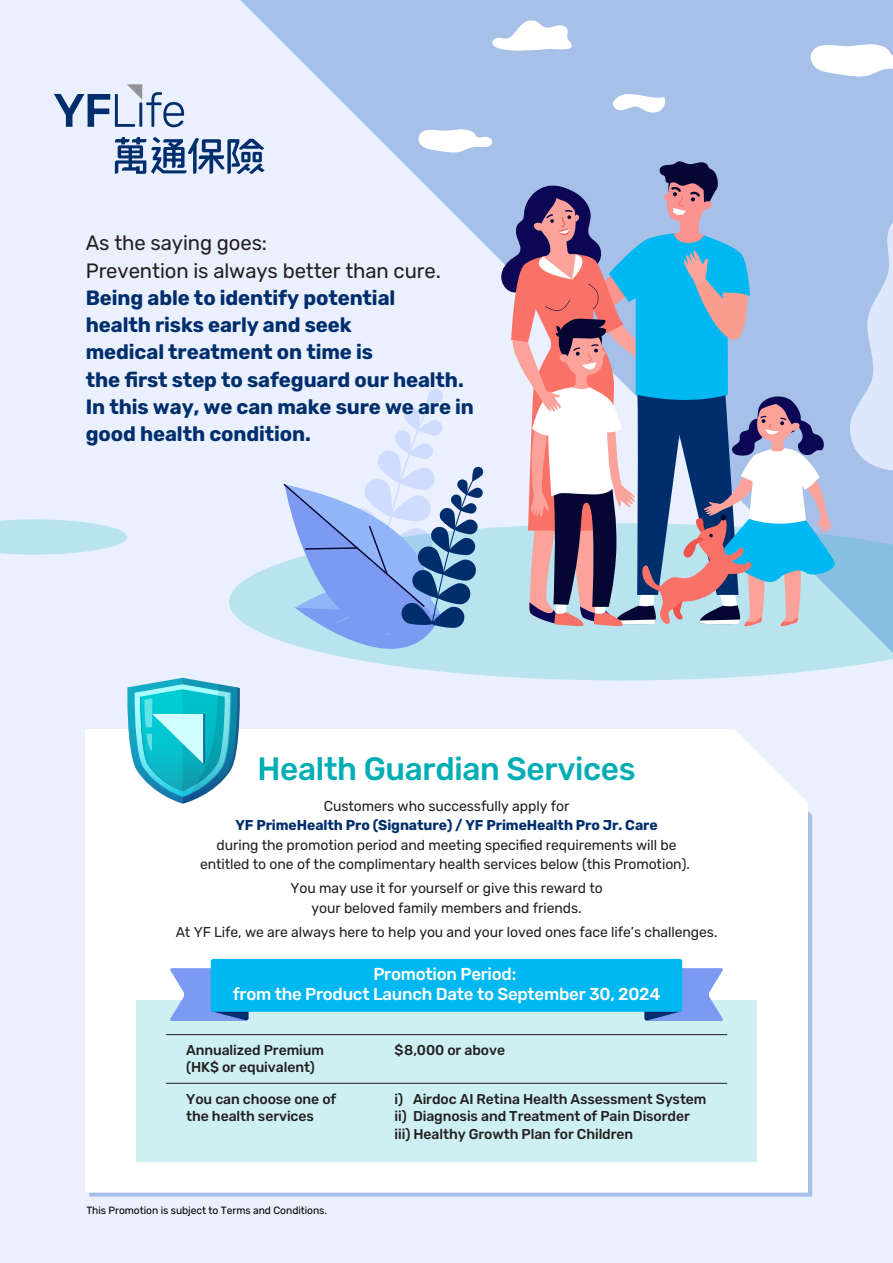
<style>
.page{position:relative;width:893px;height:1263px;background:#eaf0fe}
.page>*{position:absolute;margin:0;border:0;box-sizing:border-box;transform-origin:0 0}
.t1{font:500 32.25px "Rubik";letter-spacing:-.01em;color:#00adb5}
.t2{font:700 20.7px/27.3px "Rubik";letter-spacing:-.005em;color:#002e6c}
.t3{font:20.7px/27.3px "Rubik";letter-spacing:-.005em;color:#231f20}
.t4{font:500 17.25px/20.2px "Rubik";letter-spacing:-.015em;color:#fff;text-align:center}
.t5{font:14.25px/19.5px "Rubik";letter-spacing:-.005em;color:#231f20;text-align:center}
.t6{font:500 14.25px/17.1px "Rubik";letter-spacing:-.005em;color:#231f20}
.t7{font:700 14.25px "Rubik";letter-spacing:-.005em;color:#002e6c}
.t8{font:10.5px "Rubik";letter-spacing:-.005em;color:#000}
</style>
<div class="page">
<svg style="left:240px;top:0;width:653px;height:523px;fill:#a7c0e8"></svg>
<svg style="left:229px;top:523px;width:664px;height:157px;fill:#b8e3ef"></svg>
<div style="left:85px;top:729px;width:723px;height:463px;background:#fff"></div>
<svg style="left:0;top:519px;width:127px;height:35px"></svg>
<svg style="left:492px;top:20px;width:88px;height:33px;background:#d6e2f4"></svg>
<svg style="left:417px;top:128px;width:76px;height:25px;background:#e0e9f7"></svg>
<svg style="left:846px;top:208px;width:47px;height:275px"></svg>
<svg style="left:809px;top:43px;width:84px;height:35px;background:#e7eef8"></svg>
<svg style="left:284px;top:389px;width:200px;height:291px"></svg>
<svg style="left:610px;top:88px;width:57px;height:26px"></svg>
<svg style="left:115px;top:137px;width:150px;height:37px"></svg>
<svg style="left:54px;top:84px;width:130px;height:43px"></svg>
<div style="left:136px;top:1000px;width:621px;height:161px;background:#cef0f2"></div>
<svg style="left:644px;top:968px;width:79px;height:53px;background:#85a2eb"></svg>
<svg style="left:170px;top:968px;width:78px;height:53px;background:#85a2eb"></svg>
<div style="left:211px;top:959px;width:471px;height:53px;background:#00b8f1;border-radius:3px"></div>
<svg style="left:126px;top:678px;width:115px;height:125px;background:#5ac8d6"></svg>
<svg style="left:501px;top:160px;width:338px;height:467px;background:#96a7c3"></svg>
<hr style="left:166px;top:1034px;width:561px;height:1px;background:#231f20">
<hr style="left:166px;top:1083px;width:561px;height:1px;background:#231f20">
<h2 class="t3" style="left:86px;top:230px;width:356px">As the saying goes:<br>Prevention is always better than cure.</h2>
<h2 class="t2" style="left:86px;top:285px;width:390px">Being able to identify potential<br>health risks early and seek<br>medical treatment on time is<br>the first step to safeguard our health.<br>In this way, we can make sure we are in good health condition.</h2>
<h1 class="t1" style="left:258px;top:750px;width:380px">Health Guardian Services</h1>
<p class="t5" style="left:324px;top:796px;width:247px">Customers who successfully apply for</p>
<p class="t7" style="left:235px;top:817px;width:424px">YF PrimeHealth Pro (Signature) / YF PrimeHealth Pro Jr. Care</p>
<p class="t5" style="left:200px;top:835px;width:491px">during the promotion period and meeting specified requirements will be entitled to one of the complimentary health services below (this Promotion).</p>
<p class="t5" style="left:290px;top:879px;width:314px">You may use it for yourself or give this reward to your beloved family members and friends.</p>
<p class="t5" style="left:176px;top:922px;width:543px">At YF Life, we are always here to help you and your loved ones face life’s challenges.</p>
<p class="t4" style="left:233px;top:964px;width:429px">Promotion Period:<br>from the Product Launch Date to September 30, 2024</p>
<p class="t6" style="left:186px;top:1042px;width:139px">Annualized Premium (HK$ or equivalent)</p>
<p class="t6" style="left:186px;top:1091px;width:152px">You can choose one of the health services</p>
<p class="t8" style="left:86px;top:1205px;width:242px">This Promotion is subject to Terms and Conditions.</p>
<p class="t6" style="left:395px;top:1042px;width:112px">$8,000 or above</p>
<p class="t6" style="left:395px;top:1091px;width:313px">i) Airdoc AI Retina Health Assessment System ii) Diagnosis and Treatment of Pain Disorder iii) Healthy Growth Plan for Children</p>
</div>
